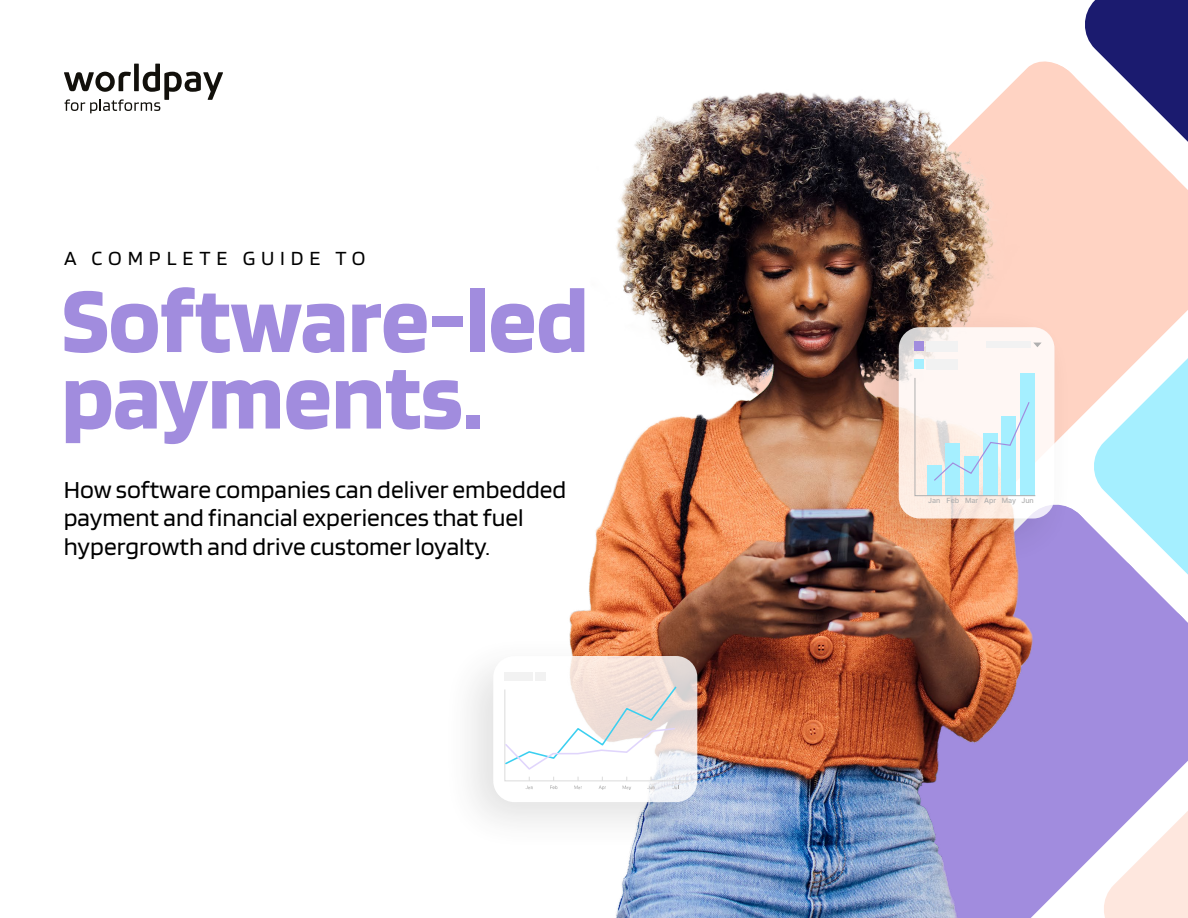
<style>
.page{position:relative;width:1188px;height:918px;background:#fff}
.page>*{position:absolute;margin:0;border:0;box-sizing:border-box;transform-origin:0 0}
.t1{font:700 96px/76.5px "Blinker";color:#a18cde}
.t2{font:25.5px/28.5px "Blinker";color:#000}
.t3{font:21px "Blinker";letter-spacing:.28em;color:#000}
.t4{font:7.05px "Inter";color:#afafaf}
</style>
<div class="page">
<svg style="left:64px;top:64px;width:159px;height:49px"></svg>
<svg style="left:1079px;top:557px;width:109px;height:361px"></svg>
<svg style="left:1079px;top:280px;width:109px;height:277px"></svg>
<svg style="left:1033px;top:0;width:155px;height:280px"></svg>
<img style="left:569px;top:64px;width:510px;height:854px">
<div style="left:437px;top:630px;width:284px;height:226px;background:#000;opacity:.15"></div>
<svg style="left:493px;top:656px;width:204px;height:146px"></svg>
<div style="left:505px;top:672px;width:28px;height:8px;background:#f2f2f2"></div>
<div style="left:535px;top:672px;width:11px;height:8px;background:#f2f2f2"></div>
<svg style="left:504px;top:685px;width:184px;height:105px"></svg>
<div style="left:843px;top:301px;width:236px;height:272px;background:#000;opacity:.15"></div>
<svg style="left:899px;top:327px;width:155px;height:192px;fill:#fff7f4"></svg>
<div style="left:986px;top:342px;width:45px;height:6px;background:#f2f2f2"></div>
<svg style="left:1033px;top:343px;width:9px;height:4px"></svg>
<div style="left:1020px;top:373px;width:15px;height:123px;background:#a5efff"></div>
<div style="left:927px;top:342px;width:31px;height:10px;background:#f2f2f2"></div>
<div style="left:927px;top:360px;width:31px;height:10px;background:#f2f2f2"></div>
<div style="left:914px;top:360px;width:9px;height:9px;background:#a5efff"></div>
<div style="left:914px;top:342px;width:9px;height:9px;background:#a18cde"></div>
<svg style="left:914px;top:377px;width:122px;height:119px"></svg>
<p class="t3" style="left:64px;top:247px;width:303px">A COMPLETE GUIDE TO</p>
<h1 class="t1" style="left:62px;top:284px;width:528px">Software-led payments.</h1>
<p class="t2" style="left:64px;top:476px;width:504px">How software companies can deliver embedded payment and financial experiences that fuel hypergrowth and drive customer loyalty.</p>
<p class="t4" style="left:928px;top:496px;width:107px">Jan Feb Mar Apr May Jun</p>
</div>
